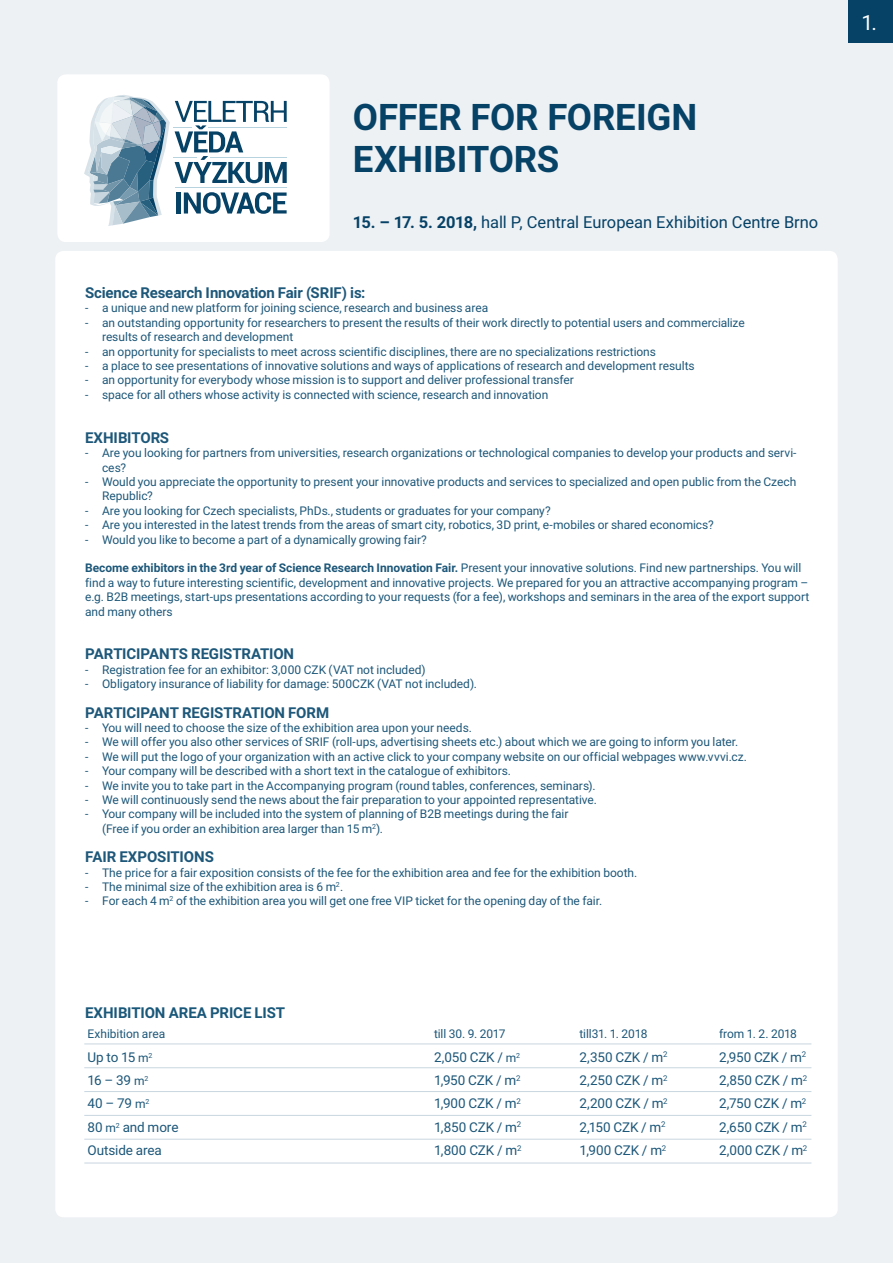
<style>
.page{position:relative;width:893px;height:1263px;background:#edf1f4}
.page>*{position:absolute;margin:0;border:0;box-sizing:border-box;transform-origin:0 0}
.t1{font:700 36.6px/42.2px "Roboto";letter-spacing:-.005em;color:#064166}
.t2{font:21px "Roboto";color:#fff}
.t3{font:16.5px "Roboto";letter-spacing:-.005em;color:#064166}
.t4{font:700 15px "Roboto";color:#1d5779}
.t5{font:700 15px "Roboto";color:#1a587a}
.t6{font:13.5px "Roboto";letter-spacing:-.01em;color:#1d5779}
.t7{font:12px/14.4px "Roboto";color:#1d5779}
.s1{font-weight:700}
.s2{font-size:12px}
</style>
<div class="page">
<div style="left:55px;top:251px;width:783px;height:966px;background:#fff;border-radius:9px"></div>
<div style="left:849px;top:0;width:44px;height:42px;background:#064166"></div>
<div style="left:57px;top:74px;width:273px;height:168px;background:#fff;border-radius:9px"></div>
<svg style="left:84px;top:95px;width:203px;height:131px"></svg>
<hr style="left:84px;top:1067px;width:727px;height:1px;background:#c8d6df">
<hr style="left:84px;top:1091px;width:727px;height:1px;background:#c8d6df">
<hr style="left:84px;top:1115px;width:727px;height:1px;background:#c8d6df">
<hr style="left:84px;top:1139px;width:727px;height:1px;background:#c8d6df">
<hr style="left:84px;top:1162px;width:727px;height:1px;background:#c8d6df">
<hr style="left:84px;top:1043px;width:727px;height:1px;background:#c8d6df">
<h1 class="t1" style="left:353px;top:94px;width:346px">OFFER FOR FOREIGN<br>EXHIBITORS</h1>
<h3 class="t3" style="left:353px;top:210px;width:467px"><span class="s1">15. – 17. 5. 2018,</span> hall P, Central European Exhibition Centre Brno</h3>
<p class="t4" style="left:85px;top:282px;width:282px">Science Research Innovation Fair (SRIF) is:</p>
<p class="t7" style="left:85px;top:301px;width:405px">- a unique and new platform for joining science, research and business area</p>
<p class="t7" style="left:102px;top:315px;width:644px;text-indent:-17px">- an outstanding opportunity for researchers to present the results of their work directly to potential users and commercialize results of research and development</p>
<p class="t7" style="left:85px;top:344px;width:573px">- an opportunity for specialists to meet across scientific disciplines, there are no specializations restrictions</p>
<p class="t7" style="left:85px;top:358px;width:611px">- a place to see presentations of innovative solutions and ways of applications of research and development results</p>
<p class="t7" style="left:85px;top:373px;width:490px">- an opportunity for everybody whose mission is to support and deliver professional transfer</p>
<p class="t7" style="left:85px;top:387px;width:465px">- space for all others whose activity is connected with science, research and innovation</p>
<p class="t4" style="left:85px;top:427px;width:86px">EXHIBITORS</p>
<p class="t7" style="left:102px;top:445px;width:696px;text-indent:-17px">- Are you looking for partners from universities, research organizations or technological companies to develop your products and servi&shy;ces?</p>
<p class="t7" style="left:102px;top:474px;width:696px;text-indent:-17px">- Would you appreciate the opportunity to present your innovative products and services to specialized and open public from the Czech<br>Republic?</p>
<p class="t7" style="left:85px;top:503px;width:467px">- Are you looking for Czech specialists, PhDs., students or graduates for your company?</p>
<p class="t7" style="left:85px;top:517px;width:630px">- Are you interested in the latest trends from the areas of smart city, robotics, 3D print, e-mobiles or shared economics?</p>
<p class="t7" style="left:85px;top:532px;width:343px">- Would you like to become a part of a dynamically growing fair?</p>
<p class="t7" style="left:85px;top:560px;width:726px"><span class="s1">Become exhibitors in the 3rd year of Science Research Innovation Fair.</span> Present your innovative solutions. Find new partnerships. You will find a way to future interesting scientific, development and innovative projects. We prepared for you an attractive accompanying program – e.g. B2B meetings, start-ups presentations according to your requests (for a fee), workshops and seminars in the area of the export support and many others</p>
<p class="t4" style="left:85px;top:643px;width:211px">PARTICIPANTS REGISTRATION</p>
<p class="t7" style="left:85px;top:662px;width:342px">- Registration fee for an exhibitor: 3,000 CZK (VAT not included)</p>
<p class="t7" style="left:85px;top:676px;width:394px">- Obligatory insurance of liability for damage: 500CZK (VAT not included).</p>
<p class="t4" style="left:85px;top:702px;width:246px">PARTICIPANT REGISTRATION FORM</p>
<p class="t7" style="left:85px;top:720px;width:388px">- You will need to choose the size of the exhibition area upon your needs.</p>
<p class="t7" style="left:85px;top:734px;width:655px">- We will offer you also other services of SRIF (roll-ups, advertising sheets etc.) about which we are going to inform you later.</p>
<p class="t7" style="left:85px;top:749px;width:663px">- We will put the logo of your organization with an active click to your company website on our official webpages www.vvvi.cz.</p>
<p class="t7" style="left:85px;top:763px;width:428px">- Your company will be described with a short text in the catalogue of exhibitors.</p>
<p class="t7" style="left:85px;top:778px;width:512px">- We invite you to take part in the Accompanying program (round tables, conferences, seminars).</p>
<p class="t7" style="left:85px;top:792px;width:513px">- We will continuously send the news about the fair preparation to your appointed representative.</p>
<p class="t7" style="left:102px;top:806px;width:468px;text-indent:-17px">- Your company will be included into the system of planning of B2B meetings during the fair (Free if you order an exhibition area larger than 15 m<sup>2</sup>).</p>
<p class="t4" style="left:85px;top:846px;width:130px">FAIR EXPOSITIONS</p>
<p class="t7" style="left:85px;top:865px;width:554px">- The price for a fair exposition consists of the fee for the exhibition area and fee for the exhibition booth.</p>
<p class="t7" style="left:85px;top:879px;width:260px">- The minimal size of the exhibition area is 6 m<sup>2</sup>.</p>
<p class="t7" style="left:85px;top:893px;width:519px">- For each 4 m<sup>2</sup> of the exhibition area you will get one free VIP ticket for the opening day of the fair.</p>
<p class="t5" style="left:85px;top:1002px;width:202px">EXHIBITION AREA PRICE LIST</p>
<p class="t7" style="left:87px;top:1026px;width:79px">Exhibition area</p>
<p class="t7" style="left:434px;top:1026px;width:73px">till 30. 9. 2017</p>
<p class="t7" style="left:579px;top:1026px;width:70px">till31. 1. 2018</p>
<p class="t7" style="left:719px;top:1026px;width:80px">from 1. 2. 2018</p>
<p class="t6" style="left:87px;top:1047px;width:66px">Up to 15 <span class="s2">m</span><sup>2</sup></p>
<p class="t6" style="left:434px;top:1047px;width:88px">2,050 CZK / <span class="s2">m</span><sup>2</sup></p>
<p class="t6" style="left:579px;top:1047px;width:90px">2,350 CZK / m<sup>2</sup></p>
<p class="t6" style="left:719px;top:1047px;width:89px">2,950 CZK / m<sup>2</sup></p>
<p class="t6" style="left:87px;top:1071px;width:62px">16 – 39 <span class="s2">m</span><sup>2</sup></p>
<p class="t6" style="left:434px;top:1071px;width:88px">1,950 CZK / m<sup>2</sup></p>
<p class="t6" style="left:579px;top:1071px;width:90px">2,250 CZK / m<sup>2</sup></p>
<p class="t6" style="left:719px;top:1071px;width:90px">2,850 CZK / m<sup>2</sup></p>
<p class="t6" style="left:87px;top:1094px;width:63px">40 – 79 <span class="s2">m</span><sup>2</sup></p>
<p class="t6" style="left:434px;top:1094px;width:88px">1,900 CZK / m<sup>2</sup></p>
<p class="t6" style="left:579px;top:1094px;width:90px">2,200 CZK / m<sup>2</sup></p>
<p class="t6" style="left:719px;top:1094px;width:89px">2,750 CZK / m<sup>2</sup></p>
<p class="t6" style="left:87px;top:1118px;width:93px">80 <span class="s2">m</span><sup>2</sup> and more</p>
<p class="t6" style="left:434px;top:1118px;width:89px">1,850 CZK / m<sup>2</sup></p>
<p class="t6" style="left:579px;top:1118px;width:88px">2,150 CZK / m<sup>2</sup></p>
<p class="t6" style="left:719px;top:1118px;width:89px">2,650 CZK / m<sup>2</sup></p>
<p class="t6" style="left:87px;top:1141px;width:76px">Outside area</p>
<p class="t6" style="left:434px;top:1141px;width:89px">1,800 CZK / m<sup>2</sup></p>
<p class="t6" style="left:579px;top:1141px;width:88px">1,900 CZK / m<sup>2</sup></p>
<p class="t6" style="left:719px;top:1141px;width:90px">2,000 CZK / m<sup>2</sup></p>
<h2 class="t2" style="left:861px;top:8px;width:17px">1.</h2>
</div>
